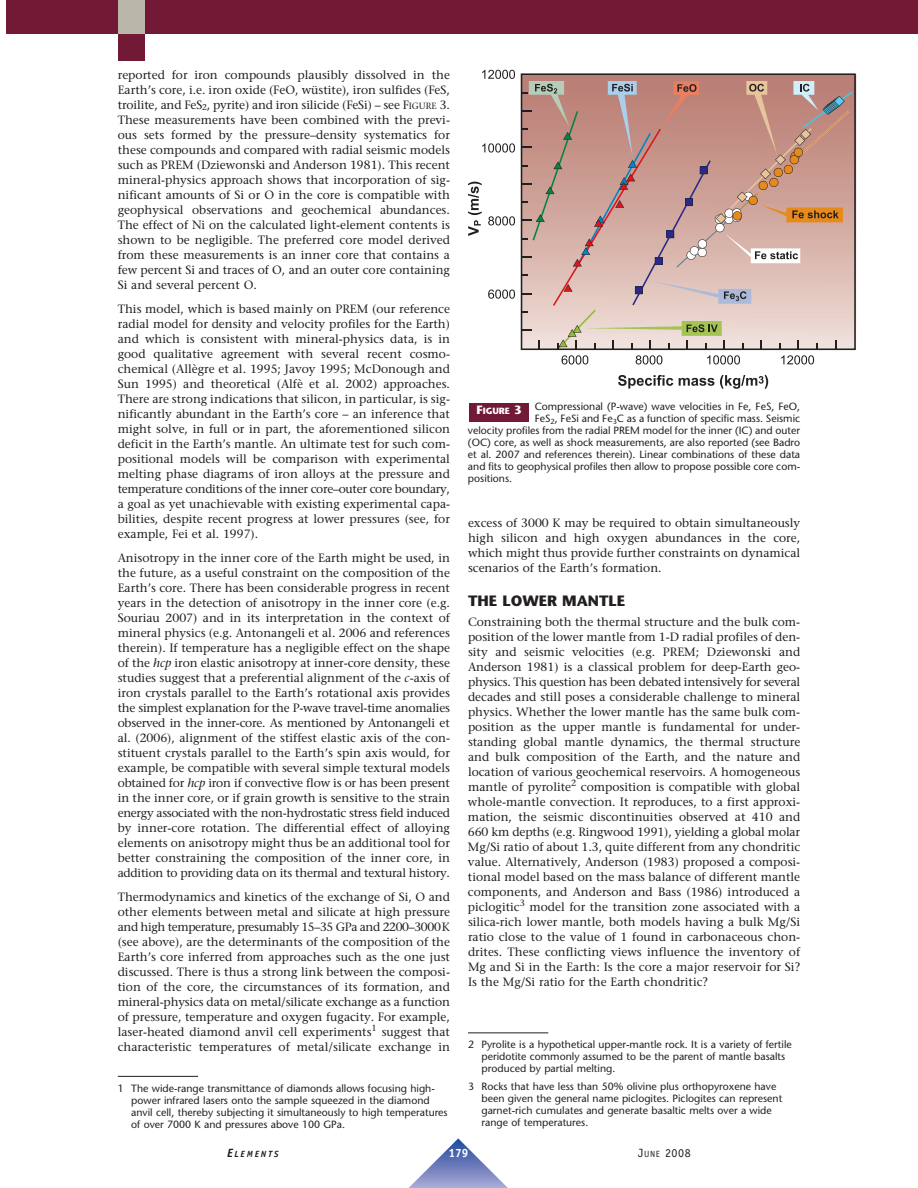
<style>
.page{position:relative;width:918px;height:1188px;background:#fff}
.page>*{position:absolute;margin:0;border:0;box-sizing:border-box;transform-origin:0 0}
.t1{font:700 15px "Stone Sans";color:#231f20}
.t2{font:12px/15px "Stone Serif";color:#231f20;text-align:justify}
.t3{font:12px "Officina Sans";color:#231f20}
.t4{font:700 12px "Officina Sans";color:#fff}
.t5{font:10.5px/12px "Stone Sans";color:#231f20}
.t6{font:italic 700 9px "Officina Sans";letter-spacing:.2em;color:#231f20}
.t7{font:700 9px "Stone Sans";color:#fff}
.s1{font-size:9px}
.s2{font-style:italic}
.s3{font-size:12px}
</style>
<div class="page">
<svg style="left:409px;top:1138px;width:99px;height:50px"></svg>
<div style="left:7px;top:0;width:911px;height:34px;background:#721935"></div>
<div style="left:118px;top:0;width:27px;height:34px;background:#bab6a9"></div>
<div style="left:118px;top:34px;width:27px;height:27px;background:#721935"></div>
<hr style="left:468px;top:1033px;width:80px;height:1px;background:#231f20">
<div style="left:470px;top:404px;width:59px;height:18px;background:#721935"></div>
<svg style="left:521px;top:73px;width:335px;height:277px;background:#8d6863"></svg>
<svg style="left:618px;top:375px;width:55px;height:14px"></svg>
<svg style="left:679px;top:378px;width:35px;height:8px"></svg>
<svg style="left:720px;top:375px;width:48px;height:14px"></svg>
<svg style="left:468px;top:182px;width:14px;height:54px"></svg>
<svg style="left:482px;top:143px;width:33px;height:10px"></svg>
<svg style="left:488px;top:216px;width:27px;height:9px"></svg>
<svg style="left:488px;top:290px;width:27px;height:9px"></svg>
<svg style="left:482px;top:70px;width:33px;height:9px"></svg>
<svg style="left:522px;top:81px;width:331px;height:284px;background:#cdaaa1"></svg>
<hr style="left:118px;top:1076px;width:80px;height:1px;background:#231f20">
<p class="t2" style="left:118px;top:68px;width:334px">reported for iron compounds plausibly dissolved in the Earth’s core, i.e. iron oxide (FeO, wüstite), iron sulfides (FeS, troilite, and FeS<sub>2</sub>, pyrite) and iron silicide (FeSi) – see F<span class="s1">IGURE</span> 3.<br>These measurements have been combined with the previ&shy;ous sets formed by the pressure–density systematics for these compounds and compared with radial seismic models such as PREM (Dziewonski and Anderson 1981). This recent mineral-physics approach shows that incorporation of sig&shy;nificant amounts of Si or O in the core is compatible with geophysical observations and geochemical abundances.<br>The effect of Ni on the calculated light-element contents is shown to be negligible. The preferred core model derived from these measurements is an inner core that contains a few percent Si and traces of O, and an outer core containing Si and several percent O.</p>
<p class="t2" style="left:118px;top:302px;width:334px">This model, which is based mainly on PREM (our reference radial model for density and velocity profiles for the Earth) and which is consistent with mineral-physics data, is in good qualitative agreement with several recent cosmo&shy;chemical (Allègre et al. 1995; Javoy 1995; McDonough and Sun 1995) and theoretical (Alfè et al. 2002) approaches.<br>There are strong indications that silicon, in particular, is sig&shy;nificantly abundant in the Earth’s core – an inference that might solve, in full or in part, the aforementioned silicon deficit in the Earth’s mantle. An ultimate test for such com&shy;positional models will be comparison with experimental melting phase diagrams of iron alloys at the pressure and temperature conditions of the inner core–outer core boundary, a goal as yet unachievable with existing experimental capa&shy;bilities, despite recent progress at lower pressures (see, for example, Fei et al. 1997).</p>
<p class="t2" style="left:118px;top:551px;width:334px">Anisotropy in the inner core of the Earth might be used, in the future, as a useful constraint on the composition of the Earth’s core. There has been considerable progress in recent years in the detection of anisotropy in the inner core (e.g.<br>Souriau 2007) and in its interpretation in the context of mineral physics (e.g. Antonangeli et al. 2006 and references therein). If temperature has a negligible effect on the shape of the <span class="s2">hcp</span> iron elastic anisotropy at inner-core density, these studies suggest that a preferential alignment of the <span class="s2">c</span>-axis of iron crystals parallel to the Earth’s rotational axis provides the simplest explanation for the P-wave travel-time anomalies observed in the inner-core. As mentioned by Antonangeli et al. (2006), alignment of the stiffest elastic axis of the con&shy;stituent crystals parallel to the Earth’s spin axis would, for example, be compatible with several simple textural models obtained for <span class="s2">hcp</span> iron if convective flow is or has been present in the inner core, or if grain growth is sensitive to the strain energy associated with the non-hydrostatic stress field induced by inner-core rotation. The differential effect of alloying elements on anisotropy might thus be an additional tool for better constraining the composition of the inner core, in addition to providing data on its thermal and textural history.</p>
<p class="t2" style="left:118px;top:890px;width:334px">Thermodynamics and kinetics of the exchange of Si, O and other elements between metal and silicate at high pressure and high temperature, presumably 15–35 GPa and 2200–3000K (see above), are the determinants of the composition of the Earth’s core inferred from approaches such as the one just discussed. There is thus a strong link between the composi&shy;tion of the core, the circumstances of its formation, and mineral-physics data on metal/silicate exchange as a function of pressure, temperature and oxygen fugacity. For example, laser-heated diamond anvil cell experiments<sup>1</sup> suggest that characteristic temperatures of metal/silicate exchange in</p>
<p class="t5" style="left:131px;top:1083px;width:318px;text-indent:-13px">1 The wide-range transmittance of diamonds allows focusing high&shy;power infrared lasers onto the sample squeezed in the diamond anvil cell, thereby subjecting it simultaneously to high temperatures of over 7000 K and pressures above 100 GPa.</p>
<p class="t5" style="left:535px;top:401px;width:267px">Compressional (P-wave) wave velocities in Fe, FeS, FeO,</p>
<p class="t5" style="left:535px;top:413px;width:267px">FeS<sub>2</sub>, FeSi and Fe<sub>3</sub>C as a function of specific mass. Seismic</p>
<p class="t5" style="left:468px;top:425px;width:334px">velocity profiles from the radial PREM model for the inner (IC) and outer</p>
<p class="t5" style="left:468px;top:437px;width:334px">(OC) core, as well as shock measurements, are also reported (see Badro</p>
<p class="t5" style="left:468px;top:449px;width:334px">et al. 2007 and references therein). Linear combinations of these data</p>
<p class="t5" style="left:468px;top:461px;width:334px">and fits to geophysical profiles then allow to propose possible core com-</p>
<p class="t5" style="left:468px;top:473px;width:46px">positions.</p>
<p class="t7" style="left:477px;top:407px;width:47px"><span class="s3">F</span>IGURE <span class="s3">3</span></p>
<p class="t2" style="left:468px;top:517px;width:334px">excess of 3000 K may be required to obtain simultaneously high silicon and high oxygen abundances in the core, which might thus provide further constraints on dynamical scenarios of the Earth’s formation.</p>
<p class="t1" style="left:468px;top:595px;width:159px">THE LOWER MANTLE</p>
<p class="t2" style="left:468px;top:615px;width:334px">Constraining both the thermal structure and the bulk com&shy;position of the lower mantle from 1-D radial profiles of den&shy;sity and seismic velocities (e.g. PREM; Dziewonski and Anderson 1981) is a classical problem for deep-Earth geo&shy;physics. This question has been debated intensively for several decades and still poses a considerable challenge to mineral physics. Whether the lower mantle has the same bulk com&shy;position as the upper mantle is fundamental for under&shy;standing global mantle dynamics, the thermal structure and bulk composition of the Earth, and the nature and location of various geochemical reservoirs. A homogeneous mantle of pyrolite<sup>2</sup> composition is compatible with global whole-mantle convection. It reproduces, to a first approxi&shy;mation, the seismic discontinuities observed at 410 and 660 km depths (e.g. Ringwood 1991), yielding a global molar Mg/Si ratio of about 1.3, quite different from any chondritic value. Alternatively, Anderson (1983) proposed a composi&shy;tional model based on the mass balance of different mantle components, and Anderson and Bass (1986) introduced a piclogitic<sup>3</sup> model for the transition zone associated with a silica-rich lower mantle, both models having a bulk Mg/Si ratio close to the value of 1 found in carbonaceous chon&shy;drites. These conflicting views influence the inventory of Mg and Si in the Earth: Is the core a major reservoir for Si?<br>Is the Mg/Si ratio for the Earth chondritic?</p>
<p class="t5" style="left:481px;top:1040px;width:312px;text-indent:-13px">2 Pyrolite is a hypothetical upper-mantle rock. It is a variety of fertile peridotite commonly assumed to be the parent of mantle basalts produced by partial melting.</p>
<p class="t5" style="left:481px;top:1082px;width:302px;text-indent:-13px">3 Rocks that have less than 50% olivine plus orthopyroxene have been given the general name piclogites. Piclogites can represent garnet-rich cumulates and generate basaltic melts over a wide range of temperatures.</p>
<p class="t6" style="left:227px;top:1150px;width:53px"><span class="s3">E</span>LEMENTS</p>
<p class="t3" style="left:638px;top:1148px;width:54px">J<span class="s1">UNE</span> 2008</p>
<p class="t4" style="left:449px;top:1148px;width:22px">179</p>
</div>
